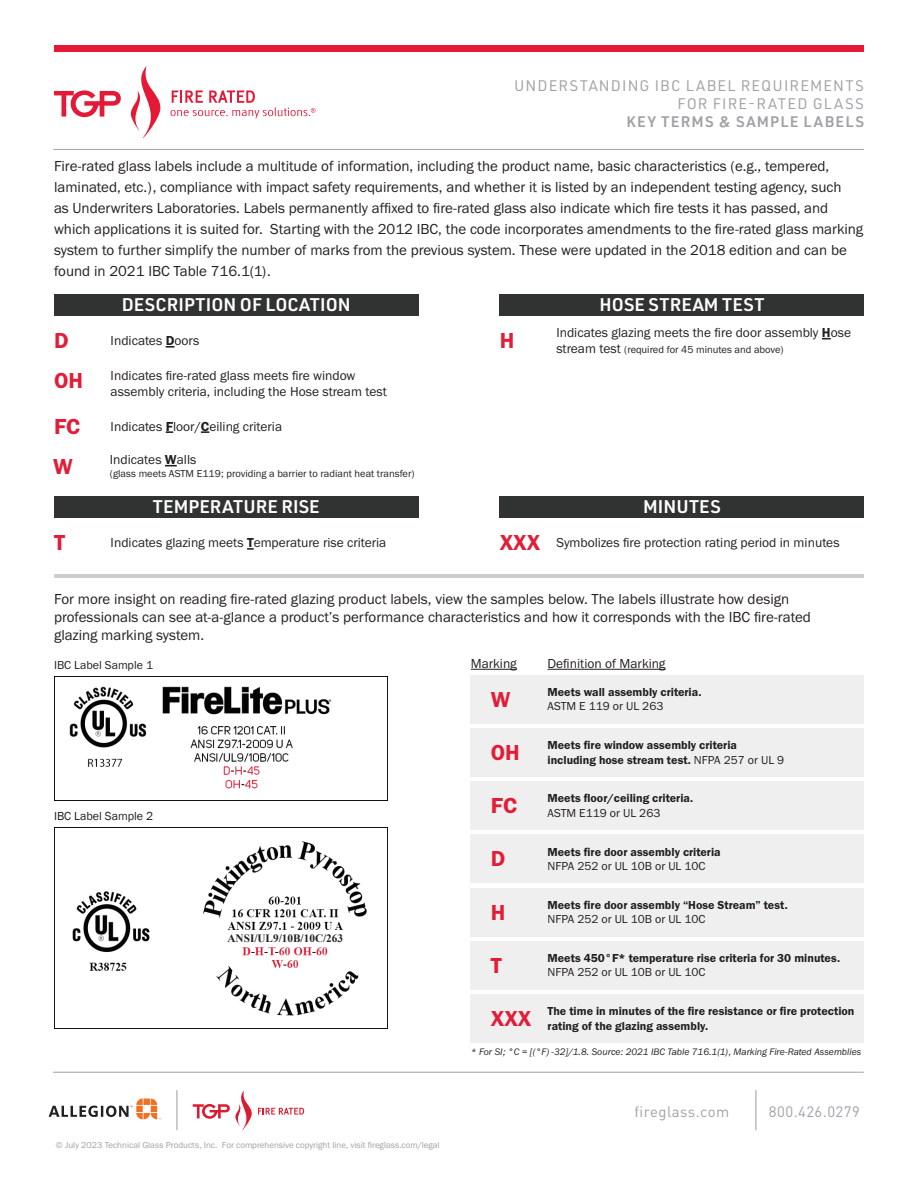
<style>
.page{position:relative;width:918px;height:1188px;background:#fff}
.page>*{position:absolute;margin:0;border:0;box-sizing:border-box;transform-origin:0 0}
.t1{font:22.5px "Franklin Gothic URW Dem";color:#e21d38}
.t2{font:600 18px "URWDIN";letter-spacing:.005em;color:#fff}
.t3{font:15px/21px "Franklin Gothic URW Boo";color:#231f20}
.t4{font:15px/18px "URWDIN";letter-spacing:.075em;color:#a0a1a5;text-align:right}
.t5{font:15px "DIN Pro";letter-spacing:.03em;color:#a0a1a5}
.t6{font:600 15px "URWDIN";letter-spacing:.085em;color:#a0a1a5}
.t7{font:13.5px/16.2px "Franklin Gothic URW Boo";color:#231f20}
.t8{font:12px/14.4px "Franklin Gothic URW Dem";color:#231f20}
.t9{font:12px "Franklin Gothic URW Boo";color:#231f20}
.t10{font:12px "Franklin Gothic";color:#231f20}
.t11{font:700 11.25px "Times New Roman";color:#231f20}
.t12{font:10.5px "Franklin Gothic URW Boo";color:#231f20}
.t13{font:9.75px "Franklin Gothic URW Boo Ita";color:#231f20}
.t14{font:9px "Franklin Gothic URW Boo";color:#a0a1a5}
.s1{font-family:"Franklin Gothic URW Dem"}
.s2{font-size:13.5px}
.s3{font-family:"Franklin Gothic URW Boo"}
</style>
<div class="page">
<img style="left:54px;top:828px;width:334px;height:200px">
<hr style="left:471px;top:669px;width:46px;height:1px;background:#231f20">
<hr style="left:548px;top:669px;width:118px;height:1px;background:#231f20">
<svg style="left:166px;top:431px;width:7px;height:2px"></svg>
<svg style="left:201px;top:431px;width:8px;height:2px"></svg>
<div style="left:471px;top:675px;width:393px;height:49px;background:#efeff0"></div>
<div style="left:471px;top:888px;width:393px;height:48px;background:#efeff0"></div>
<div style="left:471px;top:728px;width:393px;height:49px;background:#efeff0"></div>
<div style="left:471px;top:941px;width:393px;height:49px;background:#efeff0"></div>
<svg style="left:166px;top:346px;width:8px;height:2px"></svg>
<svg style="left:247px;top:548px;width:7px;height:2px"></svg>
<div style="left:471px;top:835px;width:393px;height:48px;background:#efeff0"></div>
<div style="left:471px;top:994px;width:393px;height:49px;background:#efeff0"></div>
<img style="left:54px;top:677px;width:334px;height:123px">
<hr style="left:755px;top:1090px;width:1px;height:40px;background:#a0a1a5">
<svg style="left:193px;top:1090px;width:111px;height:41px"></svg>
<hr style="left:53px;top:1072px;width:811px;height:1px;background:#a0a1a5">
<div style="left:54px;top:46px;width:810px;height:6px;background:#e51836"></div>
<hr style="left:54px;top:574px;width:810px;height:3px;background:#cdced0">
<svg style="left:54px;top:90px;width:67px;height:27px"></svg>
<svg style="left:130px;top:66px;width:31px;height:72px"></svg>
<svg style="left:171px;top:90px;width:144px;height:29px"></svg>
<div style="left:54px;top:294px;width:364px;height:22px;background:#313232"></div>
<div style="left:54px;top:496px;width:364px;height:22px;background:#313232"></div>
<div style="left:500px;top:294px;width:364px;height:22px;background:#313232"></div>
<div style="left:500px;top:496px;width:364px;height:22px;background:#313232"></div>
<hr style="left:54px;top:149px;width:810px;height:1px;background:#a0a1a5">
<div style="left:222px;top:934px;width:127px;height:10px;background:#fff"></div>
<svg style="left:49px;top:1099px;width:112px;height:20px"></svg>
<hr style="left:176px;top:1090px;width:1px;height:40px;background:#a0a1a5">
<svg style="left:165px;top:465px;width:12px;height:1px"></svg>
<div style="left:471px;top:781px;width:393px;height:49px;background:#efeff0"></div>
<p class="t4" style="left:514px;top:76px;width:351px">UNDERSTANDING IBC LABEL REQUIREMENTS<br>FOR FIRE-RATED GLASS</p>
<p class="t6" style="left:626px;top:111px;width:239px">KEY TERMS &amp; SAMPLE LABELS</p>
<p class="t3" style="left:54px;top:155px;width:811px">Fire-rated glass labels include a multitude of information, including the product name, basic characteristics (e.g., tempered, laminated, etc.), compliance with impact safety requirements, and whether it is listed by an independent testing agency, such<br>as Underwriters Laboratories. Labels permanently affixed to fire-rated glass also indicate which fire tests it has passed, and which applications it is suited for. Starting with the 2012 IBC, the code incorporates amendments to the fire-rated glass marking system to further simplify the number of marks from the previous system. These were updated in the 2018 edition and can be found in 2021 IBC Table 716.1(1).</p>
<p class="t2" style="left:122px;top:292px;width:230px">DESCRIPTION OF LOCATION</p>
<p class="t2" style="left:600px;top:292px;width:166px">HOSE STREAM TEST</p>
<h1 class="t1" style="left:54px;top:327px;width:16px">D</h1>
<p class="t7" style="left:111px;top:333px;width:90px">Indicates <span class="s1">D</span>oors</p>
<h1 class="t1" style="left:500px;top:327px;width:16px">H</h1>
<p class="t7" style="left:556px;top:324px;width:296px">Indicates glazing meets the fire door assembly <span class="s1">H</span>ose</p>
<p class="t12" style="left:556px;top:343px;width:229px"><span class="s2">stream test</span> (required for 45 minutes and above)</p>
<h1 class="t1" style="left:54px;top:367px;width:30px">OH</h1>
<p class="t7" style="left:111px;top:367px;width:278px">Indicates fire-rated glass meets fire window assembly criteria, including the Hose stream test</p>
<h1 class="t1" style="left:54px;top:412px;width:28px">FC</h1>
<p class="t7" style="left:111px;top:418px;width:173px">Indicates <span class="s1">F</span>loor/<span class="s1">C</span>eiling criteria</p>
<h1 class="t1" style="left:53px;top:452px;width:21px">W</h1>
<p class="t7" style="left:110px;top:451px;width:88px">Indicates <span class="s1">W</span>alls</p>
<p class="t12" style="left:110px;top:467px;width:306px">(glass meets ASTM E119; providing a barrier to radiant heat transfer)</p>
<p class="t2" style="left:153px;top:495px;width:168px">TEMPERATURE RISE</p>
<p class="t2" style="left:643px;top:495px;width:79px">MINUTES</p>
<h1 class="t1" style="left:54px;top:529px;width:13px">T</h1>
<p class="t7" style="left:111px;top:535px;width:277px">Indicates glazing meets <span class="s1">T</span>emperature rise criteria</p>
<h1 class="t1" style="left:500px;top:529px;width:42px">XXX</h1>
<p class="t7" style="left:556px;top:535px;width:285px">Symbolizes fire protection rating period in minutes</p>
<p class="t3" style="left:54px;top:590px;width:758px;line-height:18px">For more insight on reading fire-rated glazing product labels, view the samples below. The labels illustrate how design professionals can see at-a-glance a product’s performance characteristics and how it corresponds with the IBC fire-rated glazing marking system.</p>
<p class="t9" style="left:54px;top:657px;width:101px">IBC Label Sample 1</p>
<p class="t7" style="left:471px;top:655px;width:47px">Marking</p>
<p class="t7" style="left:548px;top:655px;width:120px">Definition of Marking</p>
<p class="t8" style="left:548px;top:685px;width:155px">Meets wall assembly criteria.</p>
<h1 class="t1" style="left:491px;top:685px;width:21px">W</h1>
<p class="t9" style="left:548px;top:699px;width:117px">ASTM E 119 or UL 263</p>
<p class="t10" style="left:54px;top:809px;width:101px">IBC Label Sample 2</p>
<p class="t11" style="left:228px;top:930px;width:117px">ANSI/UL9/10B/10C/263</p>
<p class="t14" style="left:56px;top:1140px;width:385px">© July 2023 Technical Glass Products, Inc. For comprehensive copyright line, visit fireglass.com/legal</p>
<p class="t8" style="left:491px;top:738px;width:295px;text-indent:57px">Meets fire window assembly criteria<br><sup>OH</sup> including hose stream test. <span class="s3">NFPA 257 or UL 9</span></p>
<p class="t8" style="left:548px;top:791px;width:147px">Meets floor/ceiling criteria.</p>
<h1 class="t1" style="left:491px;top:792px;width:28px">FC</h1>
<p class="t9" style="left:548px;top:805px;width:114px">ASTM E119 or UL 263</p>
<p class="t8" style="left:548px;top:844px;width:175px">Meets fire door assembly criteria</p>
<h1 class="t1" style="left:491px;top:845px;width:16px">D</h1>
<p class="t9" style="left:548px;top:859px;width:159px">NFPA 252 or UL 10B or UL 10C</p>
<p class="t8" style="left:548px;top:897px;width:242px">Meets fire door assembly “Hose Stream” test.</p>
<h1 class="t1" style="left:491px;top:898px;width:16px">H</h1>
<p class="t9" style="left:548px;top:912px;width:159px">NFPA 252 or UL 10B or UL 10C</p>
<p class="t8" style="left:548px;top:951px;width:294px">Meets 450°F* temperature rise criteria for 30 minutes.</p>
<h1 class="t1" style="left:491px;top:951px;width:13px">T</h1>
<p class="t9" style="left:548px;top:965px;width:159px">NFPA 252 or UL 10B or UL 10C</p>
<p class="t8" style="left:491px;top:1004px;width:365px;text-indent:57px">The time in minutes of the fire resistance or fire protection<br><sup>XXX</sup> rating of the glazing assembly.</p>
<p class="t13" style="left:471px;top:1046px;width:392px">* For SI; °C = [(°F) -32]/1.8. Source: 2021 IBC Table 716.1(1), Marking Fire-Rated Assemblies</p>
<p class="t5" style="left:635px;top:1099px;width:96px">fireglass.com</p>
<p class="t5" style="left:769px;top:1099px;width:92px">800.426.0279</p>
</div>
